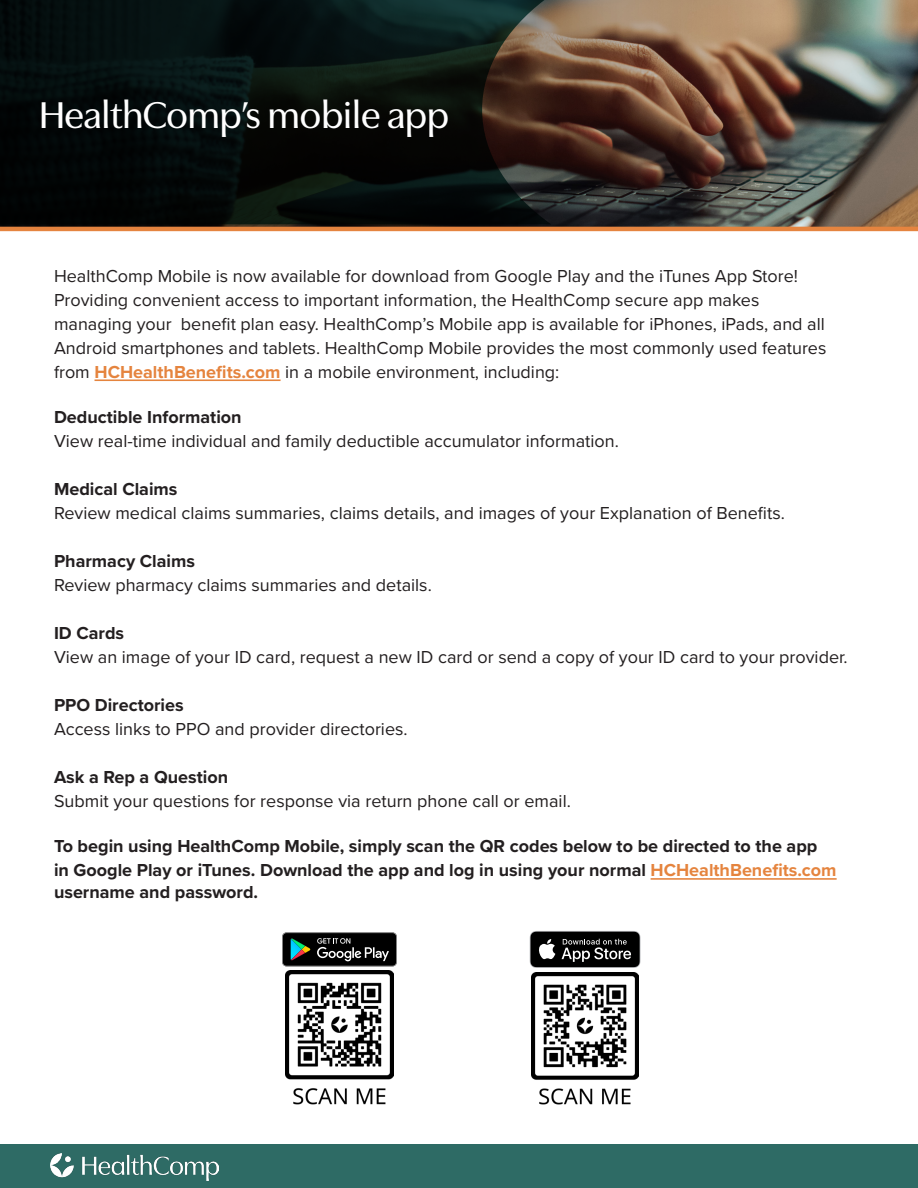
<style>
.page{position:relative;width:918px;height:1188px;background:#fff}
.page>*{position:absolute;margin:0;border:0;box-sizing:border-box;transform-origin:0 0}
.t1{font:500 39px "Utile Display";color:#fff}
.t2{font:18px/24px "Proxima Nova";color:#231f20}
.t3{font:700 18px/24px "Proxima Nova";color:#231f20}
.s1{font-weight:700;color:#e5843e}
.s2{color:#e5843e}
</style>
<div class="page">
<img style="left:0;top:0;width:918px;height:227px">
<svg style="left:0;top:0;width:551px;height:224px;background:#0b110f"></svg>
<hr style="left:0;top:227px;width:918px;height:4px;background:#e5843f">
<svg style="left:282px;top:932px;width:115px;height:43px;background:#3a3f3e"></svg>
<img style="left:532px;top:972px;width:107px;height:133px">
<svg style="left:530px;top:931px;width:110px;height:37px;background:#313131"></svg>
<div style="left:0;top:1145px;width:918px;height:43px;background:#2e6b65"></div>
<img style="left:51px;top:1153px;width:167px;height:28px">
<hr style="left:95px;top:379px;width:186px;height:2px;background:#e5843e">
<hr style="left:651px;top:878px;width:186px;height:2px;background:#e5843e">
<img style="left:286px;top:971px;width:107px;height:134px">
<p class="t1" style="left:39px;top:84px;width:411px">HealthComp’s mobile app</p>
<p class="t2" style="left:54px;top:263px;width:746px">HealthComp Mobile is now available for download from Google Play and the iTunes App Store!<br>Providing convenient access to important information, the HealthComp secure app makes</p>
<p class="t2" style="left:54px;top:311px;width:774px;text-align:justify">managing your benefit plan easy. HealthComp’s Mobile app is available for iPhones, iPads, and all Android smartphones and tablets. HealthComp Mobile provides the most commonly used features from <span class="s1">HCHealthBenefits.com</span> in a mobile environment, including:</p>
<p class="t3" style="left:54px;top:404px;width:189px">Deductible Information</p>
<p class="t2" style="left:54px;top:428px;width:566px">View real-time individual and family deductible accumulator information.</p>
<p class="t3" style="left:54px;top:476px;width:125px">Medical Claims</p>
<p class="t2" style="left:54px;top:500px;width:732px">Review medical claims summaries, claims details, and images of your Explanation of Benefits.</p>
<p class="t3" style="left:54px;top:548px;width:143px">Pharmacy Claims</p>
<p class="t2" style="left:54px;top:572px;width:379px">Review pharmacy claims summaries and details.</p>
<p class="t3" style="left:54px;top:620px;width:72px">ID Cards</p>
<p class="t2" style="left:54px;top:644px;width:795px">View an image of your ID card, request a new ID card or send a copy of your ID card to your provider.</p>
<p class="t3" style="left:54px;top:692px;width:131px">PPO Directories</p>
<p class="t2" style="left:54px;top:716px;width:355px">Access links to PPO and provider directories.</p>
<p class="t3" style="left:54px;top:764px;width:176px">Ask a Rep a Question</p>
<p class="t2" style="left:54px;top:788px;width:518px">Submit your questions for response via return phone call or email.</p>
<p class="t3" style="left:54px;top:834px;width:784px">To begin using HealthComp Mobile, simply scan the QR codes below to be directed to the app in Google Play or iTunes. Download the app and log in using your normal <span class="s2">HCHealthBenefits.com</span></p>
<p class="t3" style="left:54px;top:880px;width:206px">username and password.</p>
</div>
